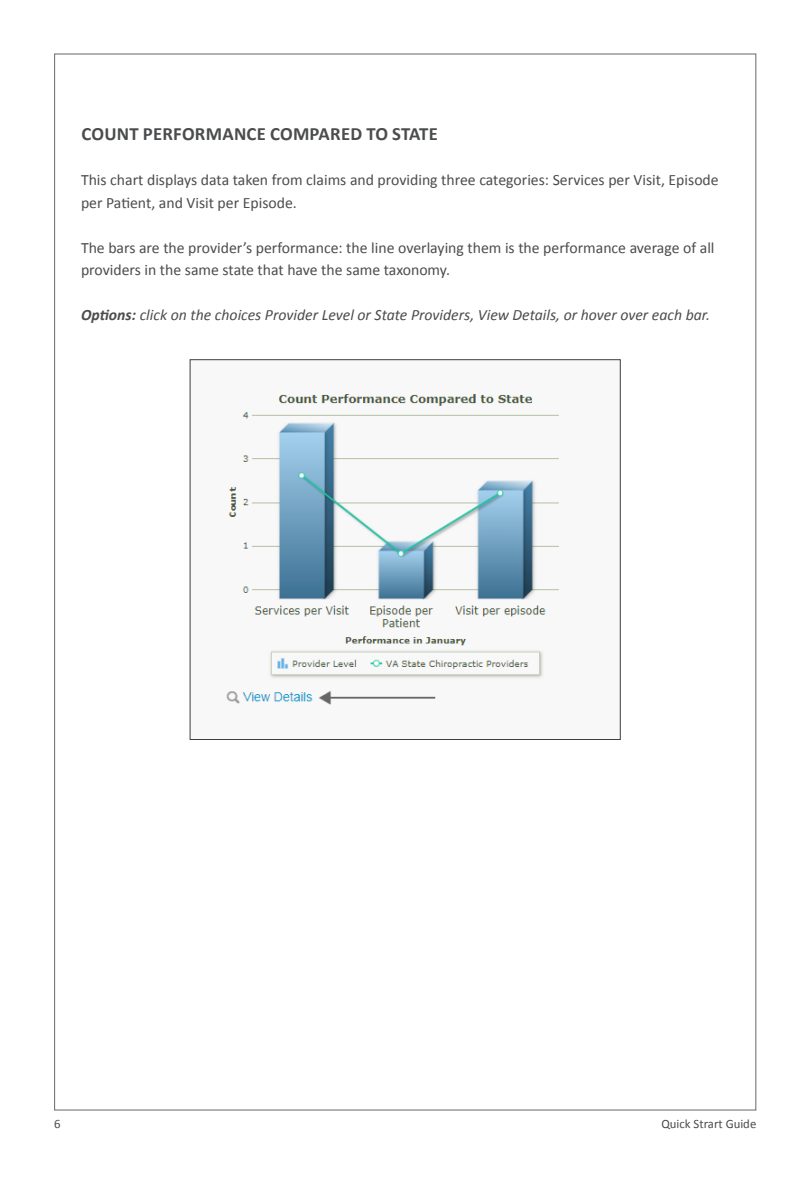
<style>
.page{position:relative;width:810px;height:1188px;background:#fff}
.page>*{position:absolute;margin:0;border:0;box-sizing:border-box;transform-origin:0 0}
.subhead-sm{font:700 18.75px "Calibri";letter-spacing:.015em;color:#4b4c4d}
.body{font:15.75px/22.5px "Calibri";color:#4b4c4d}
.body-2{font:italic 15.75px "Calibri";color:#4b4c4d}
.t1{font:12.75px "Calibri";color:#4b4c4d}
.s1{font-weight:700}
</style>
<div class="page">
<img style="left:226px;top:394px;width:333px;height:311px">
<p class="subhead-sm" style="left:81px;top:122px;width:358px">COUNT PERFORMANCE COMPARED TO STATE</p>
<p class="body" style="left:81px;top:169px;width:639px">This chart displays data taken from claims and providing three categories: Services per Visit, Episode per Patient, and Visit per Episode.</p>
<p class="body" style="left:81px;top:236px;width:635px">The bars are the provider’s performance: the line overlaying them is the performance average of all providers in the same state that have the same taxonomy.</p>
<p class="body-2" style="left:81px;top:304px;width:631px"><span class="s1">Options:</span> click on the choices Provider Level or State Providers, View Details, or hover over each bar.</p>
<p class="t1" style="left:54px;top:1115px;width:8px">6</p>
<p class="t1" style="left:661px;top:1115px;width:96px">Quick Strart Guide</p>
</div>
